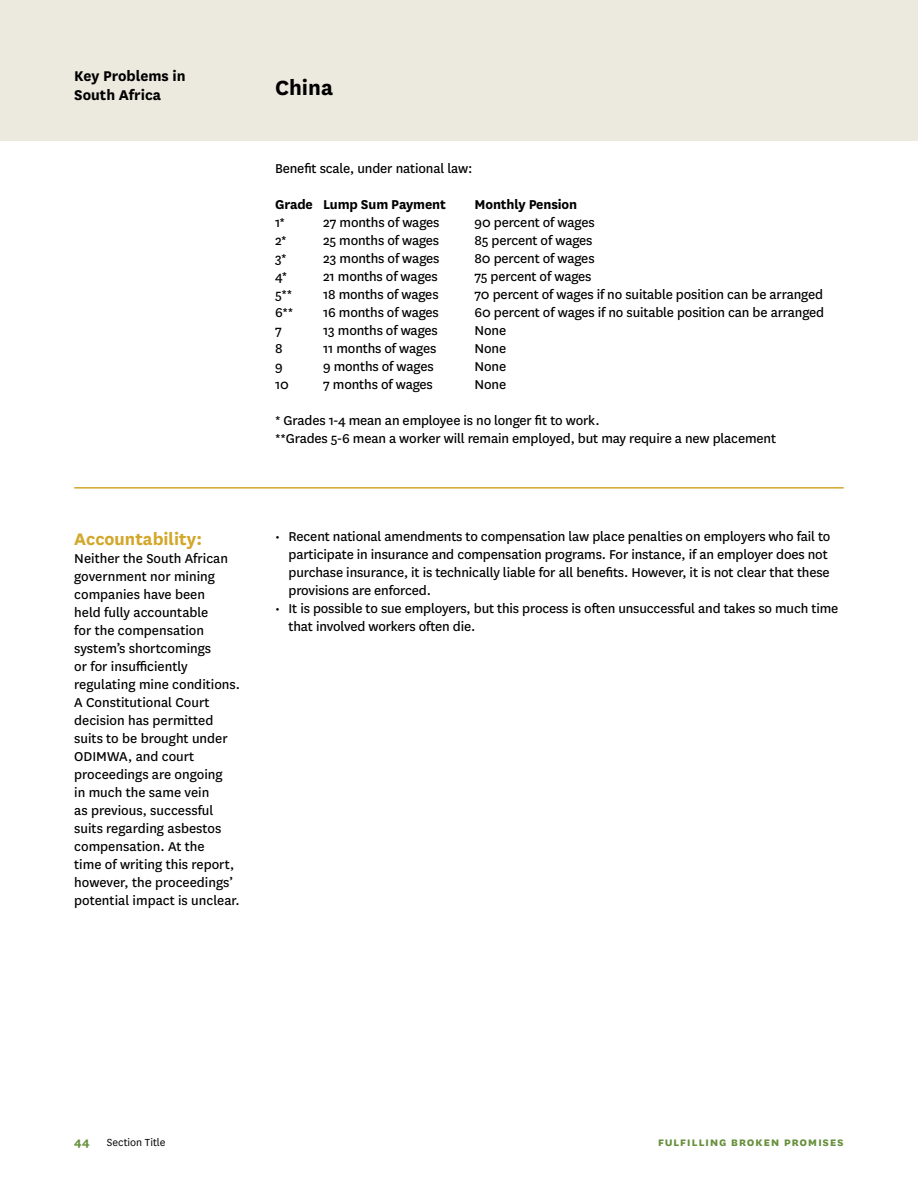
<style>
.page{position:relative;width:918px;height:1188px;background:#fff}
.page>*{position:absolute;margin:0;border:0;box-sizing:border-box;transform-origin:0 0}
.t1{font:700 24px "National";color:#000}
.t2{font:700 19.5px "National";color:#d3a72b}
.t3{font:700 16.5px/19px "National";color:#000}
.t4{font:15px/18px "National";letter-spacing:-.01em;color:#000}
.t5{font:700 15px "National";letter-spacing:-.01em;color:#000}
.t6{font:700 13.5px "National";letter-spacing:.045em;color:#67903c}
.t7{font:12px "National";color:#000}
</style>
<div class="page">
<div style="left:0;top:0;width:918px;height:140px;background:#eceadf"></div>
<hr style="left:74px;top:487px;width:770px;height:2px;background:#d3a72b">
<p class="t3" style="left:74px;top:66px;width:113px">Key Problems in<br>South Africa</p>
<h1 class="t1" style="left:275px;top:71px;width:60px">China</h1>
<h2 class="t2" style="left:74px;top:525px;width:129px">Accountability:</h2>
<p class="t4" style="left:74px;top:548px;width:167px">Neither the South African government nor mining companies have been<br>held fully accountable<br>for the compensation system’s shortcomings<br>or for insufficiently regulating mine conditions.<br>A Constitutional Court decision has permitted suits to be brought under<br>ODIMWA, and court proceedings are ongoing<br>in much the same vein<br>as previous, successful suits regarding asbestos compensation. At the<br>time of writing this report, however, the proceedings’ potential impact is unclear.</p>
<p class="t4" style="left:275px;top:159px;width:199px">Benefit scale, under national law:</p>
<p class="t5" style="left:275px;top:194px;width:172px">Grade Lump Sum Payment</p>
<p class="t5" style="left:475px;top:194px;width:104px">Monthly Pension</p>
<p class="t4" style="left:275px;top:213px;width:11px">1*</p>
<p class="t4" style="left:323px;top:213px;width:118px">27 months of wages</p>
<p class="t4" style="left:475px;top:213px;width:122px">90 percent of wages</p>
<p class="t4" style="left:275px;top:231px;width:13px">2*</p>
<p class="t4" style="left:323px;top:231px;width:118px">25 months of wages</p>
<p class="t4" style="left:475px;top:231px;width:119px">85 percent of wages</p>
<p class="t4" style="left:275px;top:249px;width:13px">3*</p>
<p class="t4" style="left:323px;top:249px;width:118px">23 months of wages</p>
<p class="t4" style="left:475px;top:249px;width:122px">80 percent of wages</p>
<p class="t4" style="left:275px;top:267px;width:14px">4*</p>
<p class="t4" style="left:323px;top:267px;width:116px">21 months of wages</p>
<p class="t4" style="left:475px;top:267px;width:118px">75 percent of wages</p>
<p class="t4" style="left:275px;top:285px;width:19px">5**</p>
<p class="t4" style="left:323px;top:285px;width:117px">18 months of wages</p>
<p class="t4" style="left:475px;top:285px;width:350px">70 percent of wages if no suitable position can be arranged</p>
<p class="t4" style="left:275px;top:303px;width:20px">6**</p>
<p class="t4" style="left:323px;top:303px;width:117px">16 months of wages</p>
<p class="t4" style="left:475px;top:303px;width:351px">60 percent of wages if no suitable position can be arranged</p>
<p class="t4" style="left:275px;top:321px;width:8px">7</p>
<p class="t4" style="left:323px;top:321px;width:116px">13 months of wages</p>
<p class="t4" style="left:475px;top:321px;width:33px">None</p>
<p class="t4" style="left:275px;top:339px;width:9px">8</p>
<p class="t4" style="left:323px;top:339px;width:115px">11 months of wages</p>
<p class="t4" style="left:475px;top:339px;width:33px">None</p>
<p class="t4" style="left:275px;top:357px;width:9px">9</p>
<p class="t4" style="left:323px;top:357px;width:112px">9 months of wages</p>
<p class="t4" style="left:475px;top:357px;width:33px">None</p>
<p class="t4" style="left:275px;top:375px;width:15px">10</p>
<p class="t4" style="left:323px;top:375px;width:111px">7 months of wages</p>
<p class="t4" style="left:475px;top:375px;width:33px">None</p>
<p class="t4" style="left:275px;top:411px;width:503px">* Grades 1-4 mean an employee is no longer fit to work.<br>**Grades 5-6 mean a worker will remain employed, but may require a new placement</p>
<p class="t4" style="left:289px;top:527px;width:543px;text-indent:-14px">• Recent national amendments to compensation law place penalties on employers who fail to participate in insurance and compensation programs. For instance, if an employer does not purchase insurance, it is technically liable for all benefits. However, it is not clear that these provisions are enforced.</p>
<p class="t4" style="left:289px;top:599px;width:551px;text-indent:-14px">• It is possible to sue employers, but this process is often unsuccessful and takes so much time that involved workers often die.</p>
<p class="t6" style="left:74px;top:1132px;width:17px">44</p>
<p class="t7" style="left:107px;top:1134px;width:60px">Section Title</p>
<p class="t6" style="left:658px;top:1132px;width:188px">fulfilling broken promises</p>
</div>
